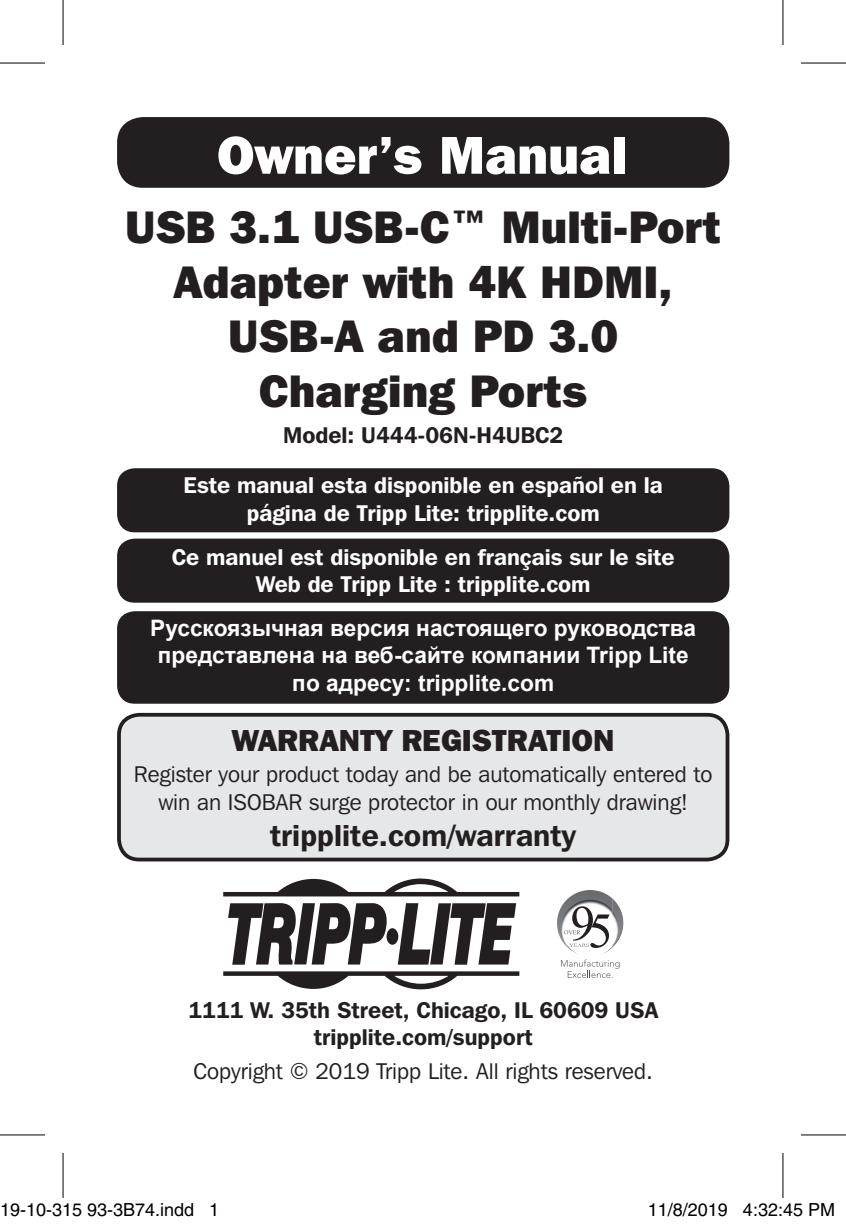
<style>
.page{position:relative;width:846px;height:1225px;background:#fff}
.page>*{position:absolute;margin:0;border:0;box-sizing:border-box;transform-origin:0 0}
.t1{font:800 52.8px "Franklin Gothic IT Cby BT";color:#fff}
.t2{font:800 45.3px/54.3px "Franklin Gothic IT Cby BT";color:#231f20;text-align:center}
.t3{font:600 30.3px "Franklin Gothic IT Cby BT";color:#231f20}
.t4{font:800 30.3px "Franklin Gothic IT Cby BT";color:#231f20}
.t5{font:600 26.4px "Franklin Gothic IT Cby BT";color:#231f20}
.t6{font:22.8px/27.3px "Franklin Gothic IT Cby BT";color:#231f20;text-align:center}
.t7{font:600 22.8px/27.3px "Franklin Gothic IT Cby BT";color:#fff;text-align:center}
.t8{font:700 22.8px/27.3px "Arial";color:#fff;text-align:center}
.t9{font:600 22.8px/27.3px "Franklin Gothic IT Cby BT";color:#231f20;text-align:center}
.t10{font:18px "Helvetica";color:#000}
</style>
<div class="page">
<div style="left:117px;top:117px;width:612px;height:71px;background:#231f20;border-radius:26px"></div>
<div style="left:117px;top:468px;width:612px;height:64px;background:#231f20;border-radius:18px"></div>
<div style="left:117px;top:538px;width:612px;height:64px;background:#231f20;border-radius:18px"></div>
<div style="left:117px;top:611px;width:612px;height:92px;background:#231f20;border-radius:18px"></div>
<div style="left:386px;top:928px;width:12px;height:16px;background:#231f20;border-radius:50%"></div>
<svg style="left:228px;top:903px;width:159px;height:61px"></svg>
<svg style="left:397px;top:903px;width:119px;height:61px"></svg>
<svg style="left:223px;top:878px;width:296px;height:18px"></svg>
<svg style="left:223px;top:971px;width:296px;height:18px"></svg>
<img style="left:561px;top:890px;width:27px;height:17px">
<img style="left:612px;top:904px;width:11px;height:43px">
<img style="left:567px;top:947px;width:39px;height:7px">
<svg style="left:560px;top:959px;width:59px;height:19px"></svg>
<svg style="left:564px;top:906px;width:45px;height:41px"></svg>
<div style="left:119px;top:714px;width:608px;height:145px;background:#e6e7e9;border-radius:20px"></div>
<div style="left:117px;top:713px;width:612px;height:148px;border:4px solid #231f20;border-radius:20px"></div>
<svg style="left:0;top:1135px;width:45px;height:1px"></svg>
<svg style="left:801px;top:1135px;width:44px;height:1px"></svg>
<svg style="left:783px;top:0;width:1px;height:45px"></svg>
<svg style="left:783px;top:1153px;width:1px;height:44px"></svg>
<hr style="left:0;top:62px;width:45px;height:2px;background:#000">
<hr style="left:800px;top:62px;width:45px;height:2px;background:#000">
<hr style="left:0;top:1134px;width:45px;height:1px;background:#000">
<hr style="left:800px;top:1134px;width:45px;height:1px;background:#000">
<hr style="left:62px;top:0;width:2px;height:45px;background:#000">
<hr style="left:62px;top:1152px;width:2px;height:45px;background:#000">
<hr style="left:782px;top:0;width:1px;height:45px;background:#000">
<hr style="left:782px;top:1152px;width:1px;height:45px;background:#000">
<div style="left:38px;top:1204px;width:6px;height:11px;border:1px solid #fff;border-radius:50%"></div>
<div style="left:36px;top:1202px;width:10px;height:14px;border:1px solid #fff;border-radius:50%"></div>
<div style="left:699px;top:1204px;width:7px;height:11px;border:1px solid #fff;border-radius:50%"></div>
<div style="left:697px;top:1202px;width:10px;height:14px;border:1px solid #fff;border-radius:50%"></div>
<p class="t1" style="left:217px;top:121px;width:411px">Owner’s Manual</p>
<p class="t2" style="left:125px;top:199px;width:597px">USB 3.1 USB-C™ Multi-Port<br>Adapter with 4K HDMI,<br>USB-A and PD 3.0<br>Charging Ports</p>
<p class="t9" style="left:283px;top:421px;width:282px">Model: U444-06N-H4UBC2</p>
<p class="t7" style="left:183px;top:471px;width:480px">Este manual esta disponible en español en la página de Tripp Lite: tripplite.com</p>
<p class="t7" style="left:172px;top:542px;width:504px">Ce manuel est disponible en français sur le site<br>Web de Tripp Lite : tripplite.com</p>
<p class="t8" style="left:150px;top:615px;width:547px">Русскоязычная версия настоящего руководства представлена на веб-сайте компании Tripp Lite по адресу: tripplite.com</p>
<p class="t4" style="left:232px;top:721px;width:384px">WARRANTY REGISTRATION</p>
<p class="t6" style="left:134px;top:760px;width:580px">Register your product today and be automatically entered to win an ISOBAR surge protector in our monthly drawing!</p>
<p class="t3" style="left:270px;top:816px;width:307px">tripplite.com/warranty</p>
<p class="t9" style="left:188px;top:995px;width:471px">1111 W. 35th Street, Chicago, IL 60609 USA tripplite.com/support</p>
<p class="t6" style="left:193px;top:1057px;width:461px">Copyright © 2019 Tripp Lite. All rights reserved.</p>
<p class="t5" style="left:415px;top:1055px;width:18px">1</p>
<p class="t10" style="left:0;top:1199px;width:221px">19-10-315 93-3B74.indd 1</p>
<p class="t10" style="left:647px;top:1199px;width:189px">11/8/2019 4:32:45 PM</p>
</div>
